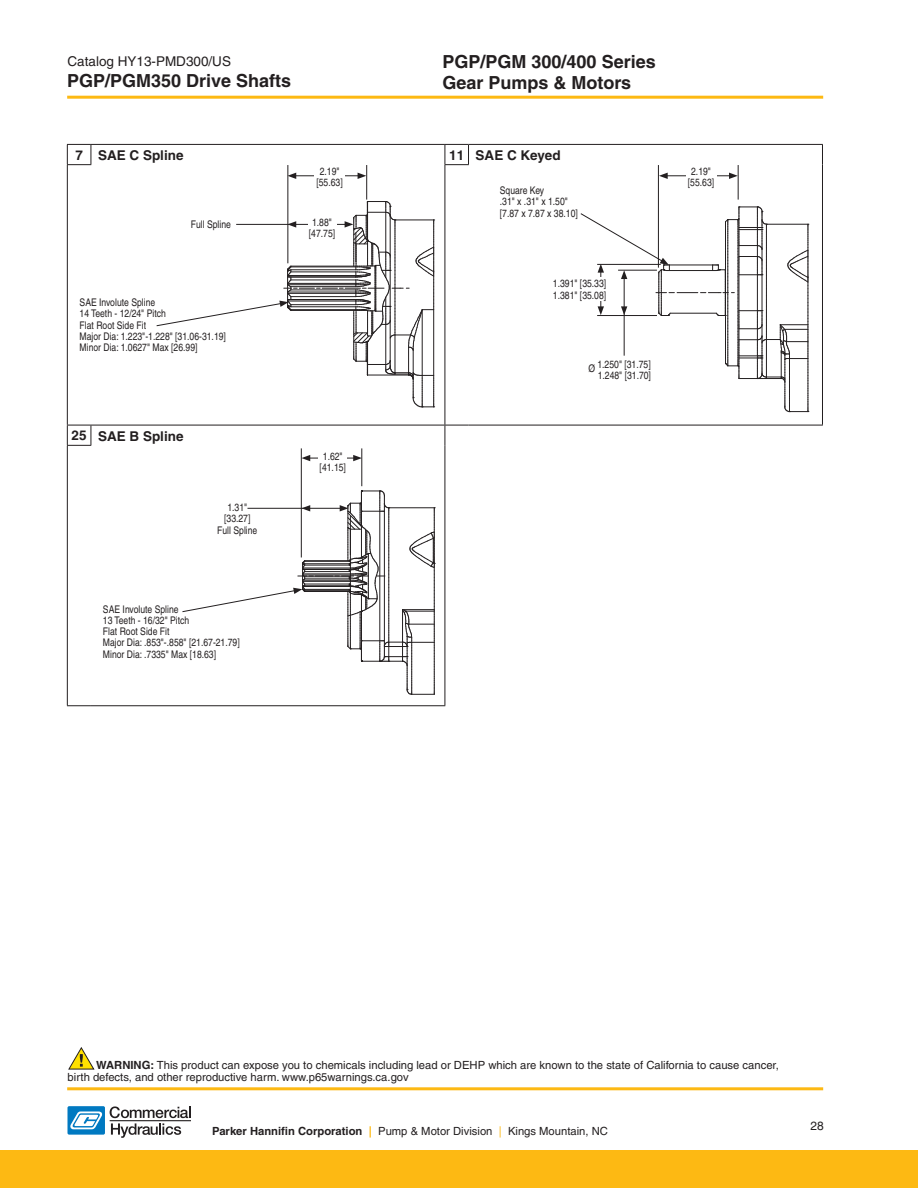
<style>
.page{position:relative;width:918px;height:1188px;background:#fff}
.page>*{position:absolute;margin:0;border:0;box-sizing:border-box;transform-origin:0 0}
.t1{font:700 18px "Helvetica";color:#231f20}
.t2{font:700 13.5px "Helvetica";color:#231f20}
.t3{font:13.5px "Helvetica";color:#231f20}
.t4{font:12px "Helvetica";color:#231f20}
.t5{font:11.25px/12px "Helvetica";color:#231f20}
.t6{font:condensed 10.5px/11.2px "Helvetica";color:#231f20;text-align:center}
.s1{font-weight:700}
.s2{font-weight:700;color:#fdb913}
.s3{color:#fdb913}
</style>
<div class="page">
<div style="left:0;top:1151px;width:918px;height:37px;background:#fdb913"></div>
<hr style="left:67px;top:1087px;width:756px;height:3px;background:#fdb913">
<div style="left:68px;top:1106px;width:37px;height:29px;background:#0079c1;border-radius:2px"></div>
<svg style="left:70px;top:1111px;width:33px;height:18px"></svg>
<svg style="left:110px;top:1106px;width:81px;height:32px"></svg>
<hr style="left:110px;top:1120px;width:81px;height:1px;background:#231f20">
<svg style="left:68px;top:1047px;width:26px;height:23px"></svg>
<hr style="left:67px;top:96px;width:756px;height:3px;background:#fdb913">
<hr style="left:469px;top:144px;width:354px;height:1px;background:#231f20">
<svg style="left:822px;top:145px;width:1px;height:20px"></svg>
<hr style="left:67px;top:165px;width:1px;height:260px;background:#231f20">
<hr style="left:445px;top:165px;width:1px;height:260px;background:#231f20">
<hr style="left:822px;top:165px;width:1px;height:260px;background:#231f20">
<hr style="left:91px;top:425px;width:354px;height:1px;background:#231f20">
<svg style="left:445px;top:425px;width:24px;height:20px"></svg>
<hr style="left:469px;top:425px;width:354px;height:1px;background:#231f20">
<hr style="left:67px;top:446px;width:1px;height:259px;background:#231f20">
<hr style="left:445px;top:445px;width:1px;height:260px;background:#231f20">
<hr style="left:91px;top:144px;width:354px;height:1px;background:#231f20">
<svg style="left:445px;top:144px;width:24px;height:21px"></svg>
<svg style="left:67px;top:144px;width:25px;height:21px"></svg>
<svg style="left:67px;top:425px;width:25px;height:21px"></svg>
<svg style="left:67px;top:705px;width:24px;height:1px"></svg>
<hr style="left:91px;top:705px;width:354px;height:1px;background:#231f20">
<hr style="left:287px;top:165px;width:1px;height:98px;background:#231f20">
<hr style="left:366px;top:165px;width:1px;height:35px;background:#231f20">
<hr style="left:294px;top:175px;width:66px;height:1px;background:#231f20">
<svg style="left:287px;top:173px;width:9px;height:6px"></svg>
<svg style="left:358px;top:173px;width:8px;height:6px"></svg>
<div style="left:314px;top:167px;width:31px;height:24px;background:#fff"></div>
<svg style="left:156px;top:201px;width:279px;height:207px"></svg>
<hr style="left:658px;top:165px;width:1px;height:103px;background:#231f20">
<hr style="left:738px;top:165px;width:1px;height:35px;background:#231f20">
<hr style="left:665px;top:175px;width:66px;height:1px;background:#231f20">
<svg style="left:659px;top:173px;width:9px;height:6px"></svg>
<svg style="left:729px;top:173px;width:9px;height:6px"></svg>
<div style="left:686px;top:167px;width:30px;height:24px;background:#fff"></div>
<svg style="left:580px;top:206px;width:229px;height:206px"></svg>
<hr style="left:308px;top:458px;width:48px;height:1px;background:#231f20">
<svg style="left:302px;top:455px;width:8px;height:6px"></svg>
<svg style="left:353px;top:455px;width:8px;height:6px"></svg>
<hr style="left:361px;top:448px;width:1px;height:38px;background:#231f20">
<hr style="left:301px;top:448px;width:1px;height:109px;background:#231f20">
<div style="left:319px;top:446px;width:28px;height:31px;background:#fff"></div>
<svg style="left:182px;top:491px;width:253px;height:204px"></svg>
<p class="t3" style="left:68px;top:53px;width:165px">Catalog HY13-PMD300/US</p>
<h1 class="t1" style="left:443px;top:51px;width:215px">PGP/PGM 300/400 Series</h1>
<h1 class="t1" style="left:67px;top:70px;width:226px">PGP/PGM350 Drive Shafts</h1>
<h1 class="t1" style="left:443px;top:72px;width:190px">Gear Pumps &amp; Motors</h1>
<p class="t2" style="left:75px;top:147px;width:110px">7 SAE C Spline</p>
<p class="t2" style="left:449px;top:147px;width:113px">11 SAE C Keyed</p>
<p class="t6" style="left:316px;top:166px;width:28px">2.19" [55.63]</p>
<p class="t6" style="left:309px;top:216px;width:28px">1.88" [47.75]</p>
<p class="t6" style="left:500px;top:185px;width:80px;text-align:left">Square Key<br>.31" x .31" x 1.50" [7.87 x 7.87 x 38.10]</p>
<p class="t6" style="left:191px;top:219px;width:42px">Full Spline</p>
<p class="t6" style="left:80px;top:297px;width:148px;text-align:left">SAE Involute Spline<br>14 Teeth - 12/24" Pitch<br>Flat Root Side Fit<br>Major Dia: 1.223"-1.228" [31.06-31.19]<br>Minor Dia: 1.0627" Max [26.99]</p>
<p class="t2" style="left:72px;top:428px;width:113px">25 SAE B Spline</p>
<p class="t6" style="left:217px;top:502px;width:42px">1.31" [33.27]<br>Full Spline</p>
<p class="t6" style="left:103px;top:603px;width:138px;text-align:left">SAE Involute Spline<br>13 Teeth - 16/32" Pitch<br>Flat Root Side Fit<br>Major Dia: .853"-.858" [21.67-21.79]<br>Minor Dia: .7335" Max [18.63]</p>
<p class="t6" style="left:320px;top:450px;width:28px">1.62" [41.15]</p>
<p class="t6" style="left:553px;top:278px;width:55px;text-align:left">1.391" [35.33]<br>1.381" [35.08]</p>
<p class="t6" style="left:588px;top:358px;width:64px;text-align:right">Ø 1.250" [31.75]<br>1.248" [31.70]</p>
<p class="t6" style="left:688px;top:166px;width:28px">2.19" [55.63]</p>
<p class="t5" style="left:68px;top:1059px;width:713px;text-indent:29px"><span class="s1">WARNING:</span> This product can expose you to chemicals including lead or DEHP which are known to the state of California to cause cancer, birth defects, and other reproductive harm. www.p65warnings.ca.gov</p>
<p class="t5" style="left:212px;top:1125px;width:397px"><span class="s1">Parker Hannifin Corporation</span> <span class="s2">|</span> Pump &amp; Motor Division <span class="s3">|</span> Kings Mountain, NC</p>
<p class="t4" style="left:810px;top:1119px;width:15px">28</p>
</div>
